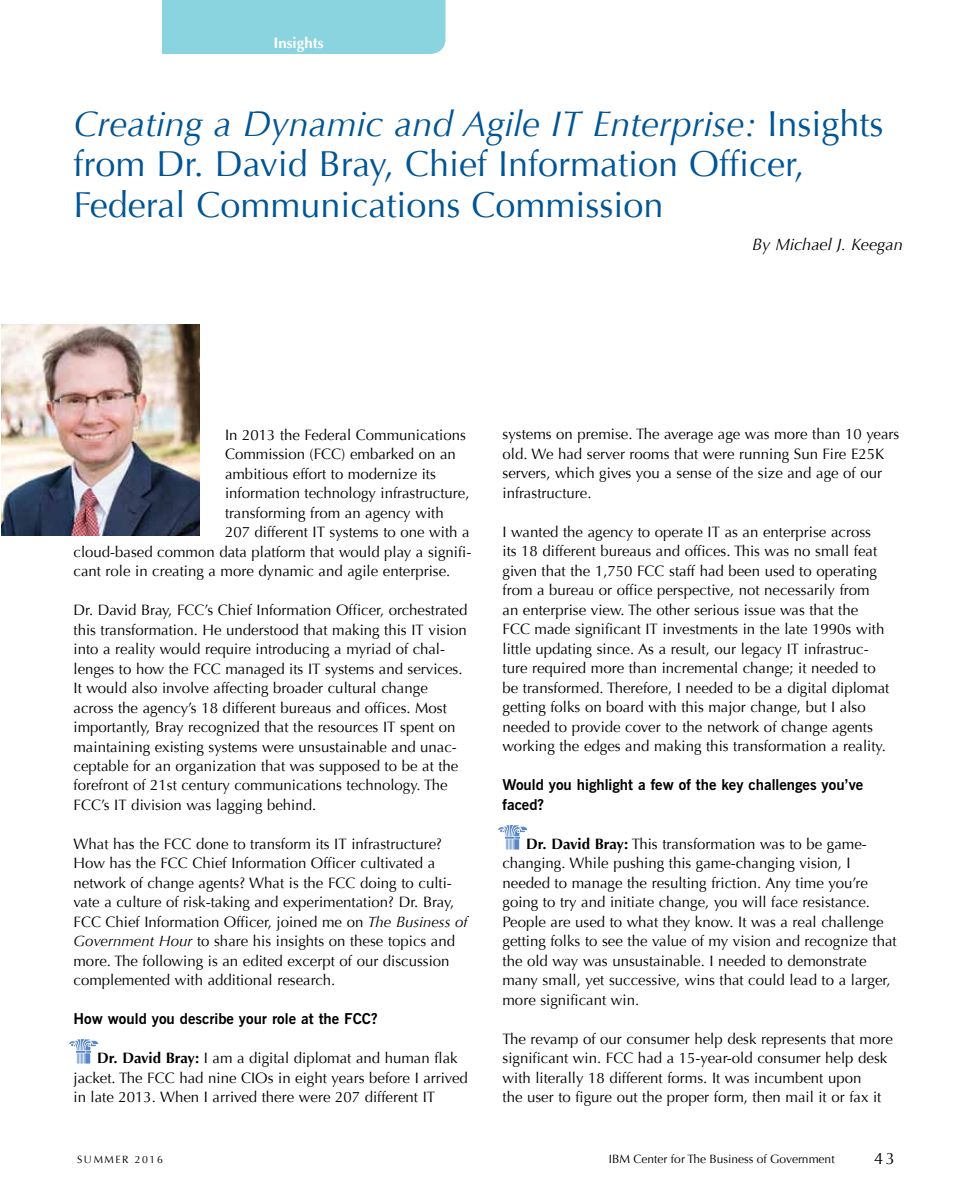
<style>
.page{position:relative;width:972px;height:1188px;background:#fff}
.page>*{position:absolute;margin:0;border:0;box-sizing:border-box;transform-origin:0 0}
.t1{font:36px/40.5px "Optima";color:#005596}
.t2{font:italic 16.5px "Optima";color:#000}
.t3{font:16.5px "Optima";color:#000}
.t4{font:15px/19.5px "Optima";color:#000}
.t5{font:700 15px/19.5px "News Gothic BT";color:#000}
.t6{font:700 15px "Optima";color:#fff}
.t7{font:12px "Optima";color:#000}
.t8{font:10.5px "Optima";letter-spacing:.15em;color:#000}
.s1{font-style:italic}
.s2{font-weight:700}
</style>
<div class="page">
<div style="left:162px;top:0;width:284px;height:54px;background:#8ad4df"></div>
<svg style="left:69px;top:1039px;width:29px;height:25px"></svg>
<svg style="left:498px;top:825px;width:29px;height:25px"></svg>
<img style="left:2px;top:324px;width:198px;height:211px">
<p class="t6" style="left:273px;top:34px;width:52px">Insights</p>
<h1 class="t1" style="left:74px;top:104px;width:811px"><span class="s1">Creating a Dynamic and Agile IT Enterprise:</span> Insights from Dr. David Bray, Chief Information Officer,<br>Federal Communications Commission</h1>
<p class="t2" style="left:752px;top:235px;width:152px">By Michael J. Keegan</p>
<p class="t4" style="left:225px;top:425px;width:242px">In 2013 the Federal Communications</p>
<p class="t4" style="left:225px;top:444px;width:232px">Commission (FCC) embarked on an</p>
<p class="t4" style="left:225px;top:464px;width:212px">ambitious effort to modernize its</p>
<p class="t4" style="left:225px;top:483px;width:246px">information technology infrastructure,</p>
<p class="t4" style="left:225px;top:503px;width:220px">transforming from an agency with</p>
<p class="t4" style="left:225px;top:522px;width:246px">207 different IT systems to one with a</p>
<p class="t4" style="left:74px;top:542px;width:399px">cloud-based common data platform that would play a signifi-</p>
<p class="t4" style="left:74px;top:561px;width:378px">cant role in creating a more dynamic and agile enterprise.</p>
<p class="t4" style="left:74px;top:600px;width:395px">Dr. David Bray, FCC’s Chief Information Officer, orchestrated this transformation. He understood that making this IT vision into a reality would require introducing a myriad of chal&shy;lenges to how the FCC managed its IT systems and services.<br>It would also involve affecting broader cultural change across the agency’s 18 different bureaus and offices. Most importantly, Bray recognized that the resources IT spent on maintaining existing systems were unsustainable and unac&shy;ceptable for an organization that was supposed to be at the forefront of 21st century communications technology. The FCC’s IT division was lagging behind.</p>
<p class="t4" style="left:74px;top:834px;width:396px">What has the FCC done to transform its IT infrastructure?<br>How has the FCC Chief Information Officer cultivated a network of change agents? What is the FCC doing to culti&shy;vate a culture of risk-taking and experimentation? Dr. Bray, FCC Chief Information Officer, joined me on <span class="s1">The Business of Government Hour</span> to share his insights on these topics and more. The following is an edited excerpt of our discussion complemented with additional research.</p>
<p class="t5" style="left:74px;top:1009px;width:306px">How would you describe your role at the FCC?</p>
<p class="t4" style="left:74px;top:1049px;width:396px;text-indent:24px"><span class="s2">Dr. David Bray:</span> I am a digital diplomat and human flak jacket. The FCC had nine CIOs in eight years before I arrived in late 2013. When I arrived there were 207 different IT</p>
<p class="t4" style="left:503px;top:425px;width:398px">systems on premise. The average age was more than 10 years old. We had server rooms that were running Sun Fire E25K servers, which gives you a sense of the size and age of our infrastructure.</p>
<p class="t4" style="left:503px;top:522px;width:388px">I wanted the agency to operate IT as an enterprise across<br>its 18 different bureaus and offices. This was no small feat given that the 1,750 FCC staff had been used to operating from a bureau or office perspective, not necessarily from<br>an enterprise view. The other serious issue was that the FCC made significant IT investments in the late 1990s with little updating since. As a result, our legacy IT infrastruc&shy;ture required more than incremental change; it needed to be transformed. Therefore, I needed to be a digital diplomat getting folks on board with this major change, but I also needed to provide cover to the network of change agents working the edges and making this transformation a reality.</p>
<p class="t5" style="left:503px;top:775px;width:362px">Would you highlight a few of the key challenges you’ve faced?</p>
<p class="t4" style="left:503px;top:834px;width:396px;text-indent:24px"><span class="s2">Dr. David Bray:</span> This transformation was to be game&shy;changing. While pushing this game-changing vision, I needed to manage the resulting friction. Any time you’re going to try and initiate change, you will face resistance.<br>People are used to what they know. It was a real challenge getting folks to see the value of my vision and recognize that the old way was unsustainable. I needed to demonstrate many small, yet successive, wins that could lead to a larger, more significant win.</p>
<p class="t4" style="left:503px;top:1029px;width:392px">The revamp of our consumer help desk represents that more significant win. FCC had a 15-year-old consumer help desk with literally 18 different forms. It was incumbent upon<br>the user to figure out the proper form, then mail it or fax it</p>
<p class="t8" style="left:77px;top:1154px;width:87px">SUMMER 2016</p>
<p class="t7" style="left:609px;top:1152px;width:227px">IBM Center for The Business of Government</p>
<p class="t3" style="left:874px;top:1149px;width:22px">43</p>
</div>
